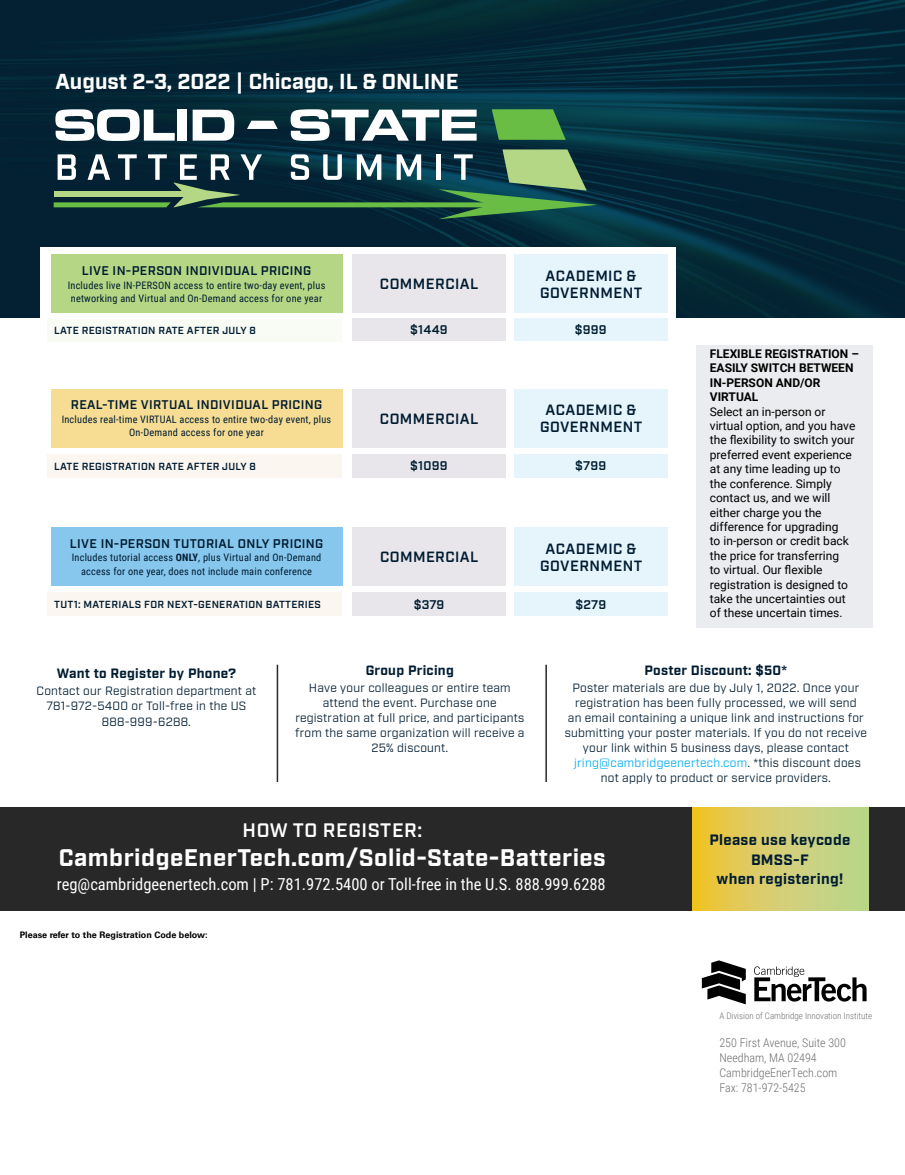
<style>
.page{position:relative;width:905px;height:1175px;background:#fff}
.page>*{position:absolute;margin:0;border:0;box-sizing:border-box;transform-origin:0 0}
.t1{font:700 24px "Industry";letter-spacing:.02em;color:#fff}
.t2{font:700 21.6px "Industry";color:#fff}
.t3{font:500 20.85px "Industry";letter-spacing:.025em;color:#fff}
.t4{font:600 19.5px "Industry";letter-spacing:.03em;color:#fff}
.t5{font:16.5px "Roboto Condensed";color:#fff}
.t6{font:700 15px/19.5px "Industry";letter-spacing:.02em;color:#001c31;text-align:center}
.t7{font:600 14.85px/17.1px "Industry";letter-spacing:.03em;color:#001c31;text-align:center}
.t8{font:700 13.5px "Industry";letter-spacing:.02em;color:#001c31}
.t9{font:600 12.6px "Industry";letter-spacing:.03em;color:#001c31}
.t10{font:12px/15px "Industry";letter-spacing:.02em;color:#001c31;text-align:center}
.t11{font:12px/14.4px "Roboto";color:#000}
.t12{font:300 12px/15px "Roboto Condensed";color:#6d6e70}
.t13{font:700 12px/14.4px "Roboto";color:#000}
.t14{font:10.35px/13.6px "Roboto Condensed";letter-spacing:.02em;color:#001c31;text-align:center}
.t15{font:600 10.35px "Industry";letter-spacing:.03em;color:#001c31}
.t16{font:300 9px "Roboto Condensed";color:#6d6e70}
.t17{font:700 9px "Univers LT Std";color:#000}
.s1{font-weight:700;font-size:22.65px}
.s2{font-weight:700}
.s3{color:#00adef}
</style>
<div class="page">
<img style="left:0;top:0;width:904px;height:317px">
<div style="left:40px;top:247px;width:635px;height:623px;background:#fff"></div>
<div style="left:0;top:807px;width:904px;height:103px;background:#282829"></div>
<svg style="left:55px;top:109px;width:120px;height:32px"></svg>
<div style="left:178px;top:110px;width:9px;height:31px;background:#fff"></div>
<svg style="left:193px;top:110px;width:41px;height:31px"></svg>
<svg style="left:290px;top:109px;width:186px;height:32px"></svg>
<svg style="left:247px;top:121px;width:31px;height:8px"></svg>
<svg style="left:492px;top:109px;width:73px;height:31px;background:#5bab45"></svg>
<svg style="left:54px;top:149px;width:544px;height:70px;background:#345b54"></svg>
<svg style="left:701px;top:960px;width:44px;height:44px"></svg>
<svg style="left:754px;top:966px;width:112px;height:35px"></svg>
<svg style="left:692px;top:807px;width:176px;height:103px;background:#d5cd68"></svg>
<hr style="left:277px;top:664px;width:1px;height:118px;background:#282829">
<hr style="left:545px;top:664px;width:2px;height:118px;background:#282829">
<div style="left:696px;top:345px;width:176px;height:66px;background:#ebecef"></div>
<div style="left:696px;top:403px;width:176px;height:224px;background:#ebecef"></div>
<div style="left:352px;top:255px;width:153px;height:58px;background:#e8e6ea"></div>
<div style="left:352px;top:389px;width:153px;height:58px;background:#e8e6ea"></div>
<div style="left:352px;top:527px;width:154px;height:59px;background:#e8e6ea"></div>
<div style="left:514px;top:255px;width:153px;height:58px;background:#e6f4fc"></div>
<div style="left:514px;top:389px;width:153px;height:58px;background:#e6f4fc"></div>
<div style="left:514px;top:527px;width:153px;height:59px;background:#e6f4fc"></div>
<div style="left:352px;top:592px;width:153px;height:24px;background:#e8e6ea"></div>
<div style="left:514px;top:592px;width:153px;height:24px;background:#e6f4fc"></div>
<div style="left:47px;top:592px;width:295px;height:24px;background:#fcf6f0"></div>
<div style="left:352px;top:318px;width:153px;height:23px;background:#e8e6ea"></div>
<div style="left:352px;top:454px;width:153px;height:23px;background:#e8e6ea"></div>
<div style="left:514px;top:318px;width:153px;height:23px;background:#e6f4fc"></div>
<div style="left:514px;top:454px;width:153px;height:23px;background:#e6f4fc"></div>
<div style="left:47px;top:319px;width:295px;height:22px;background:#f9fbf5"></div>
<div style="left:47px;top:454px;width:295px;height:24px;background:#fcf6f0"></div>
<div style="left:51px;top:255px;width:291px;height:58px;background:#b5d785"></div>
<div style="left:51px;top:389px;width:291px;height:58px;background:#f7dd94"></div>
<div style="left:51px;top:527px;width:291px;height:59px;background:#88c7ed"></div>
<h3 class="t3" style="left:58px;top:67px;width:443px"><span class="s1">August 2-3, 2022</span> | CHICAGO, IL &amp; ONLINE</h3>
<h2 class="t2" style="left:56px;top:69px;width:404px">August 2-3, 2022 | Chicago, IL &amp; ONLINE</h2>
<p class="t9" style="left:82px;top:263px;width:231px">LIVE IN-PERSON INDIVIDUAL PRICING</p>
<p class="t14" style="left:68px;top:278px;width:259px">Includes live IN-PERSON access to entire two-day event, plus networking and Virtual and On-Demand access for one year</p>
<p class="t7" style="left:380px;top:276px;width:100px">COMMERCIAL</p>
<p class="t7" style="left:540px;top:268px;width:104px">ACADEMIC &amp;<br>GOVERNMENT</p>
<p class="t15" style="left:54px;top:324px;width:203px">LATE REGISTRATION RATE AFTER JULY 8</p>
<p class="t9" style="left:410px;top:322px;width:39px">$1449</p>
<p class="t9" style="left:574px;top:322px;width:33px">$999</p>
<p class="t9" style="left:71px;top:397px;width:253px">REAL-TIME VIRTUAL INDIVIDUAL PRICING</p>
<p class="t14" style="left:62px;top:412px;width:271px">Includes real-time VIRTUAL access to entire two-day event, plus<br>On-Demand access for one year</p>
<p class="t7" style="left:380px;top:410px;width:100px">COMMERCIAL</p>
<p class="t7" style="left:540px;top:402px;width:104px">ACADEMIC &amp;<br>GOVERNMENT</p>
<p class="t15" style="left:54px;top:460px;width:203px">LATE REGISTRATION RATE AFTER JULY 8</p>
<p class="t9" style="left:410px;top:458px;width:39px">$1099</p>
<p class="t9" style="left:575px;top:458px;width:32px">$799</p>
<p class="t9" style="left:70px;top:536px;width:255px">LIVE IN-PERSON TUTORIAL ONLY PRICING</p>
<p class="t14" style="left:72px;top:550px;width:251px">Includes tutorial access <span class="s2">ONLY</span>, plus Virtual and On-Demand access for one year, does not include main conference</p>
<p class="t7" style="left:380px;top:549px;width:100px">COMMERCIAL</p>
<p class="t7" style="left:540px;top:540px;width:104px">ACADEMIC &amp;<br>GOVERNMENT</p>
<p class="t15" style="left:54px;top:598px;width:268px">TUT1: MATERIALS FOR NEXT-GENERATION BATTERIES</p>
<p class="t9" style="left:413px;top:597px;width:32px">$379</p>
<p class="t9" style="left:575px;top:597px;width:32px">$279</p>
<p class="t13" style="left:709px;top:346px;width:151px">FLEXIBLE REGISTRATION –<br>EASILY SWITCH BETWEEN<br>IN-PERSON AND/OR<br>VIRTUAL</p>
<p class="t11" style="left:709px;top:404px;width:147px">Select an in-person or virtual option, and you have the flexibility to switch your preferred event experience at any time leading up to the conference. Simply contact us, and we will either charge you the difference for upgrading<br>to in-person or credit back the price for transferring<br>to virtual. Our flexible registration is designed to take the uncertainties out of these uncertain times.</p>
<p class="t8" style="left:57px;top:665px;width:181px">Want to Register by Phone?</p>
<p class="t10" style="left:37px;top:683px;width:221px">Contact our Registration department at<br>781-972-5400 or Toll-free in the US</p>
<p class="t10" style="left:102px;top:715px;width:91px">888-999-6288.</p>
<p class="t8" style="left:366px;top:662px;width:90px">Group Pricing</p>
<p class="t10" style="left:295px;top:680px;width:231px">Have your colleagues or entire team attend the event. Purchase one registration at full price, and participants from the same organization will receive a 25% discount.</p>
<p class="t8" style="left:644px;top:662px;width:144px">Poster Discount: $50*</p>
<p class="t10" style="left:564px;top:680px;width:304px">Poster materials are due by July 1, 2022. Once your registration has been fully processed, we will send<br>an email containing a unique link and instructions for submitting your poster materials. If you do not receive your link within 5 business days, please contact <span class="s3">jring@cambridgeenertech.com</span>. *this discount does not apply to product or service providers.</p>
<h3 class="t4" style="left:242px;top:819px;width:181px">HOW TO REGISTER:</h3>
<h1 class="t1" style="left:59px;top:843px;width:548px">CambridgeEnerTech.com/Solid-State-Batteries</h1>
<h3 class="t5" style="left:57px;top:872px;width:550px">reg@cambridgeenertech.com | P: 781.972.5400 or Toll-free in the U.S. 888.999.6288</h3>
<p class="t17" style="left:20px;top:930px;width:189px">Please refer to the Registration Code below:</p>
<p class="t6" style="left:709px;top:831px;width:142px">Please use keycode<br>BMSS-F<br>when registering!</p>
<p class="t16" style="left:719px;top:1009px;width:154px">A Division of Cambridge Innovation Institute</p>
<p class="t12" style="left:719px;top:1035px;width:128px">250 First Avenue, Suite 300<br>Needham, MA 02494<br>CambridgeEnerTech.com<br>Fax: 781-972-5425</p>
</div>
